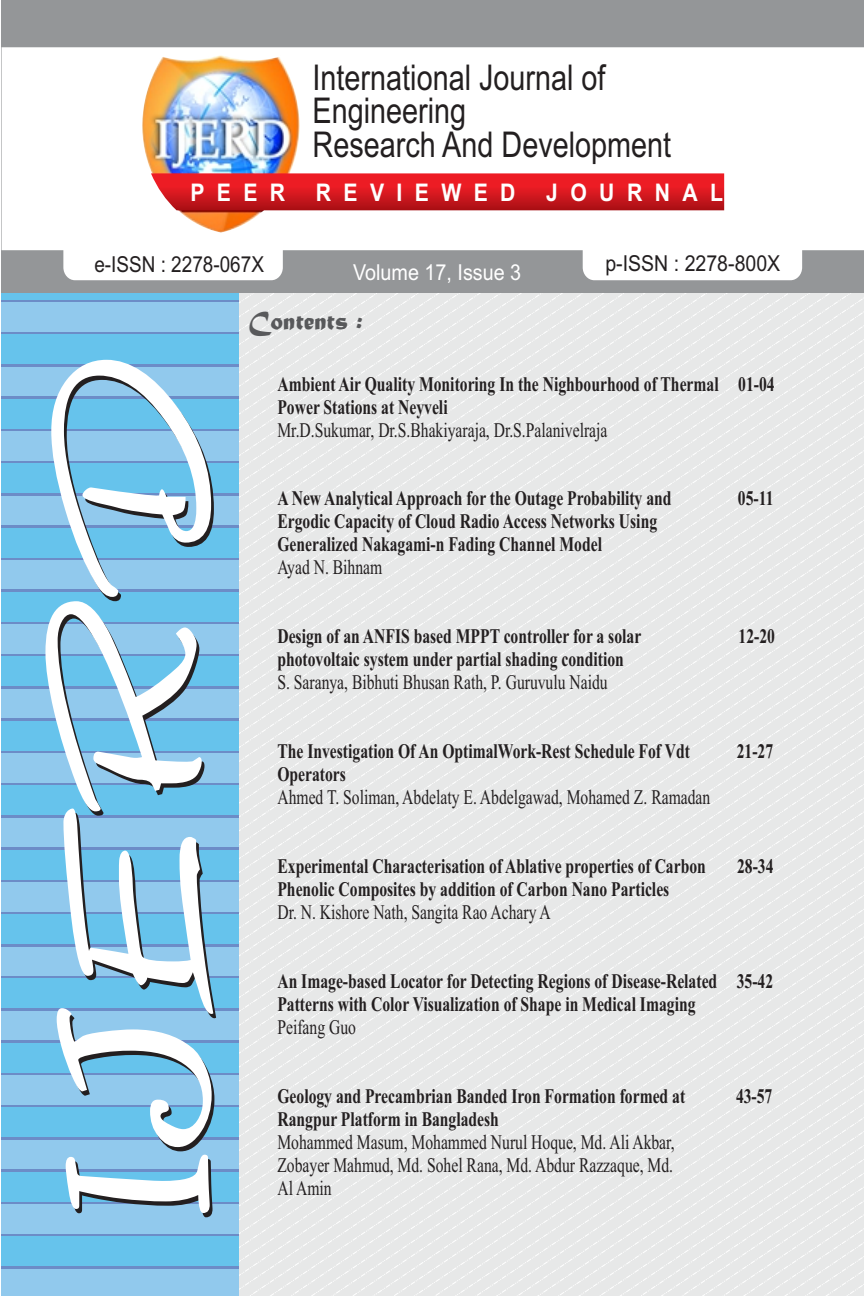
<style>
.page{position:relative;width:864px;height:1296px;background:#fff}
.page>*{position:absolute;margin:0;border:0;box-sizing:border-box;transform-origin:0 0}
.t1{font:243.3px "Ace Bingham SH";color:#231f20;scale:1.48 1}
.t2{font:35.5px/33.5px "Arial";color:#231f20;scale:.81 1}
.t3{font:26.9px "Matura MT Script Capitals";color:#58595b;scale:.94 1}
.t4{font:700 24.3px "Arial";letter-spacing:.585em;color:#fff;scale:.87 1}
.t5{font:22px "Arial";color:#231f20;scale:.86 1}
.t6{font:22px "Arial";color:#231f20;scale:.89 1}
.t7{font:22px "Arial";color:#fff;scale:.9 1}
.t8{font:700 20.8px/23px "Times New Roman";color:#231f20;scale:.75 1}
.t9{font:20.8px/23px "Times New Roman";color:#231f20;text-align:justify;scale:.75 1}
</style>
<div class="page">
<div style="left:239px;top:801px;width:625px;height:14px;background:#e7e8e8"></div>
<svg style="left:239px;top:815px;width:625px;height:14px"></svg>
<div style="left:239px;top:829px;width:625px;height:14px;background:#e7e8e8"></div>
<svg style="left:239px;top:843px;width:625px;height:13px"></svg>
<div style="left:239px;top:856px;width:625px;height:14px;background:#e7e8e8"></div>
<div style="left:239px;top:870px;width:625px;height:14px;background:#e7e8e8"></div>
<div style="left:239px;top:884px;width:625px;height:14px;background:#e7e8e8"></div>
<svg style="left:239px;top:898px;width:625px;height:14px"></svg>
<svg style="left:239px;top:912px;width:625px;height:14px"></svg>
<div style="left:239px;top:926px;width:625px;height:14px;background:#e7e8e8"></div>
<div style="left:239px;top:940px;width:625px;height:14px;background:#e7e8e8"></div>
<div style="left:239px;top:954px;width:625px;height:14px;background:#e7e8e8"></div>
<div style="left:239px;top:968px;width:625px;height:14px;background:#e7e8e8"></div>
<svg style="left:239px;top:982px;width:625px;height:13px"></svg>
<div style="left:239px;top:995px;width:625px;height:14px;background:#e7e8e8"></div>
<div style="left:239px;top:1009px;width:625px;height:14px;background:#e7e8e8"></div>
<div style="left:239px;top:1023px;width:625px;height:14px;background:#e7e8e8"></div>
<svg style="left:239px;top:1037px;width:625px;height:14px"></svg>
<div style="left:239px;top:1051px;width:625px;height:14px;background:#e7e8e8"></div>
<div style="left:239px;top:1065px;width:625px;height:14px;background:#e7e8e8"></div>
<div style="left:239px;top:1079px;width:625px;height:14px;background:#e7e8e8"></div>
<div style="left:239px;top:1093px;width:625px;height:14px;background:#e7e8e8"></div>
<svg style="left:239px;top:1107px;width:625px;height:13px"></svg>
<div style="left:239px;top:1120px;width:625px;height:14px;background:#e7e8e8"></div>
<div style="left:239px;top:1134px;width:625px;height:14px;background:#e7e8e8"></div>
<div style="left:239px;top:1148px;width:625px;height:14px;background:#e7e8e8"></div>
<svg style="left:239px;top:1162px;width:625px;height:14px"></svg>
<div style="left:239px;top:1176px;width:625px;height:14px;background:#e7e8e8"></div>
<div style="left:239px;top:1190px;width:625px;height:14px;background:#e7e8e8"></div>
<svg style="left:239px;top:1204px;width:625px;height:14px"></svg>
<div style="left:239px;top:1218px;width:625px;height:14px;background:#e7e8e8"></div>
<svg style="left:239px;top:1232px;width:625px;height:14px"></svg>
<svg style="left:239px;top:1246px;width:625px;height:50px"></svg>
<div style="left:2px;top:1269px;width:237px;height:27px;background:#91c9ed"></div>
<div style="left:2px;top:1204px;width:237px;height:30px;background:#91c9ed"></div>
<div style="left:2px;top:1140px;width:237px;height:29px;background:#91c9ed"></div>
<div style="left:2px;top:1075px;width:237px;height:30px;background:#91c9ed"></div>
<div style="left:2px;top:1011px;width:237px;height:29px;background:#91c9ed"></div>
<div style="left:2px;top:947px;width:237px;height:29px;background:#91c9ed"></div>
<div style="left:2px;top:882px;width:237px;height:30px;background:#91c9ed"></div>
<div style="left:2px;top:818px;width:237px;height:29px;background:#91c9ed"></div>
<div style="left:2px;top:753px;width:237px;height:30px;background:#91c9ed"></div>
<div style="left:2px;top:689px;width:237px;height:29px;background:#91c9ed"></div>
<div style="left:2px;top:624px;width:237px;height:30px;background:#91c9ed"></div>
<div style="left:2px;top:560px;width:237px;height:30px;background:#91c9ed"></div>
<div style="left:2px;top:496px;width:237px;height:29px;background:#91c9ed"></div>
<div style="left:2px;top:431px;width:237px;height:30px;background:#91c9ed"></div>
<div style="left:2px;top:367px;width:237px;height:29px;background:#91c9ed"></div>
<div style="left:2px;top:302px;width:237px;height:30px;background:#91c9ed"></div>
<div style="left:2px;top:1234px;width:237px;height:35px;background:#6c8cc7"></div>
<svg style="left:2px;top:1169px;width:237px;height:35px"></svg>
<svg style="left:2px;top:1105px;width:237px;height:35px"></svg>
<div style="left:2px;top:1040px;width:237px;height:35px;background:#6c8cc7"></div>
<svg style="left:2px;top:976px;width:237px;height:35px"></svg>
<div style="left:2px;top:912px;width:237px;height:35px;background:#6c8cc7"></div>
<svg style="left:2px;top:847px;width:237px;height:35px"></svg>
<div style="left:2px;top:783px;width:237px;height:35px;background:#6c8cc7"></div>
<div style="left:2px;top:718px;width:237px;height:35px;background:#6c8cc7"></div>
<svg style="left:2px;top:654px;width:237px;height:35px"></svg>
<div style="left:2px;top:590px;width:237px;height:34px;background:#6c8cc7"></div>
<svg style="left:2px;top:525px;width:237px;height:35px"></svg>
<div style="left:2px;top:461px;width:237px;height:35px;background:#6c8cc7"></div>
<div style="left:2px;top:396px;width:237px;height:35px;background:#6c8cc7"></div>
<svg style="left:2px;top:332px;width:237px;height:35px"></svg>
<div style="left:2px;top:267px;width:237px;height:35px;background:#6c8cc7"></div>
<div style="left:2px;top:1236px;width:237px;height:30px;background:#66c3ec"></div>
<div style="left:2px;top:1172px;width:237px;height:29px;background:#66c3ec"></div>
<div style="left:2px;top:1108px;width:237px;height:29px;background:#66c3ec"></div>
<div style="left:2px;top:1043px;width:237px;height:30px;background:#66c3ec"></div>
<div style="left:2px;top:979px;width:237px;height:29px;background:#66c3ec"></div>
<div style="left:2px;top:914px;width:237px;height:30px;background:#66c3ec"></div>
<div style="left:2px;top:850px;width:237px;height:29px;background:#66c3ec"></div>
<div style="left:2px;top:785px;width:237px;height:30px;background:#66c3ec"></div>
<div style="left:2px;top:721px;width:237px;height:30px;background:#66c3ec"></div>
<div style="left:2px;top:657px;width:237px;height:29px;background:#66c3ec"></div>
<div style="left:2px;top:592px;width:237px;height:30px;background:#66c3ec"></div>
<div style="left:2px;top:528px;width:237px;height:29px;background:#66c3ec"></div>
<div style="left:2px;top:463px;width:237px;height:30px;background:#66c3ec"></div>
<div style="left:2px;top:399px;width:237px;height:30px;background:#66c3ec"></div>
<div style="left:2px;top:335px;width:237px;height:29px;background:#66c3ec"></div>
<div style="left:2px;top:270px;width:237px;height:30px;background:#66c3ec"></div>
<div style="left:2px;top:0;width:862px;height:293px;background:#949698"></div>
<svg style="left:2px;top:47px;width:862px;height:233px;fill:#fff"></svg>
<svg style="left:114px;top:51px;width:610px;height:185px"></svg>
<h2 class="t2" style="left:313px;top:64px;width:444px">International Journal of<br>Engineering<br>Research And Development</h2>
<p class="t4" style="left:190px;top:183px;width:111px">PEER</p>
<p class="t4" style="left:316px;top:183px;width:231px">REVIEWED</p>
<p class="t4" style="left:546px;top:183px;width:205px">JOURNAL</p>
<p class="t5" style="left:94px;top:256px;width:199px">e-ISSN : 2278-067X</p>
<p class="t6" style="left:605px;top:255px;width:198px">p-ISSN : 2278-800X</p>
<p class="t7" style="left:353px;top:264px;width:188px">Volume 17, Issue 3</p>
<h1 class="t1" style="left:-38px;top:1230px;width:592px;rotate:-90deg">IJERD</h1>
<p class="t3" style="left:248px;top:312px;width:123px">Contents :</p>
<p class="t8" style="left:277px;top:374px;width:665px">Ambient Air Quality Monitoring In the Nighbourhood of Thermal 01-04<br>Power Stations at Neyveli</p>
<p class="t9" style="left:277px;top:420px;width:442px">Mr.D.Sukumar, Dr.S.Bhakiyaraja, Dr.S.Palanivelraja</p>
<p class="t8" style="left:277px;top:489px;width:527px">A New Analytical Approach for the Outage Probability and</p>
<p class="t8" style="left:738px;top:489px;width:49px">05-11</p>
<p class="t8" style="left:277px;top:512px;width:508px">Ergodic Capacity of Cloud Radio Access Networks Using<br>Generalized Nakagami-n Fading Channel Model</p>
<p class="t9" style="left:277px;top:558px;width:141px">Ayad N. Bihnam</p>
<p class="t8" style="left:277px;top:627px;width:487px">Design of an ANFIS based MPPT controller for a solar</p>
<p class="t8" style="left:739px;top:627px;width:50px">12-20</p>
<p class="t8" style="left:277px;top:650px;width:464px">photovoltaic system under partial shading condition</p>
<p class="t9" style="left:277px;top:673px;width:442px">S. Saranya, Bibhuti Bhusan Rath, P. Guruvulu Naidu</p>
<p class="t8" style="left:277px;top:742px;width:551px">The Investigation Of An OptimalWork-Rest Schedule Fof Vdt</p>
<p class="t8" style="left:737px;top:742px;width:50px">21-27</p>
<p class="t8" style="left:277px;top:765px;width:93px">Operators</p>
<p class="t9" style="left:277px;top:788px;width:579px">Ahmed T. Soliman, Abdelaty E. Abdelgawad, Mohamed Z. Ramadan</p>
<p class="t8" style="left:277px;top:857px;width:573px">Experimental Characterisation of Ablative properties of Carbon</p>
<p class="t8" style="left:737px;top:857px;width:50px">28-34</p>
<p class="t8" style="left:277px;top:880px;width:524px">Phenolic Composites by addition of Carbon Nano Particles</p>
<p class="t9" style="left:277px;top:903px;width:366px">Dr. N. Kishore Nath, Sangita Rao Achary A</p>
<p class="t8" style="left:277px;top:972px;width:663px">An Image-based Locator for Detecting Regions of Disease-Related 35-42<br>Patterns with Color Visualization of Shape in Medical Imaging</p>
<p class="t9" style="left:277px;top:1018px;width:106px">Peifang Guo</p>
<p class="t8" style="left:277px;top:1087px;width:545px">Geology and Precambrian Banded Iron Formation formed at</p>
<p class="t8" style="left:736px;top:1087px;width:50px">43-57</p>
<p class="t8" style="left:277px;top:1110px;width:297px">Rangpur Platform in Bangladesh</p>
<p class="t9" style="left:277px;top:1133px;width:531px">Mohammed Masum, Mohammed Nurul Hoque, Md. Ali Akbar, Zobayer Mahmud, Md. Sohel Rana, Md. Abdur Razzaque, Md.<br>Al Amin</p>
</div>
